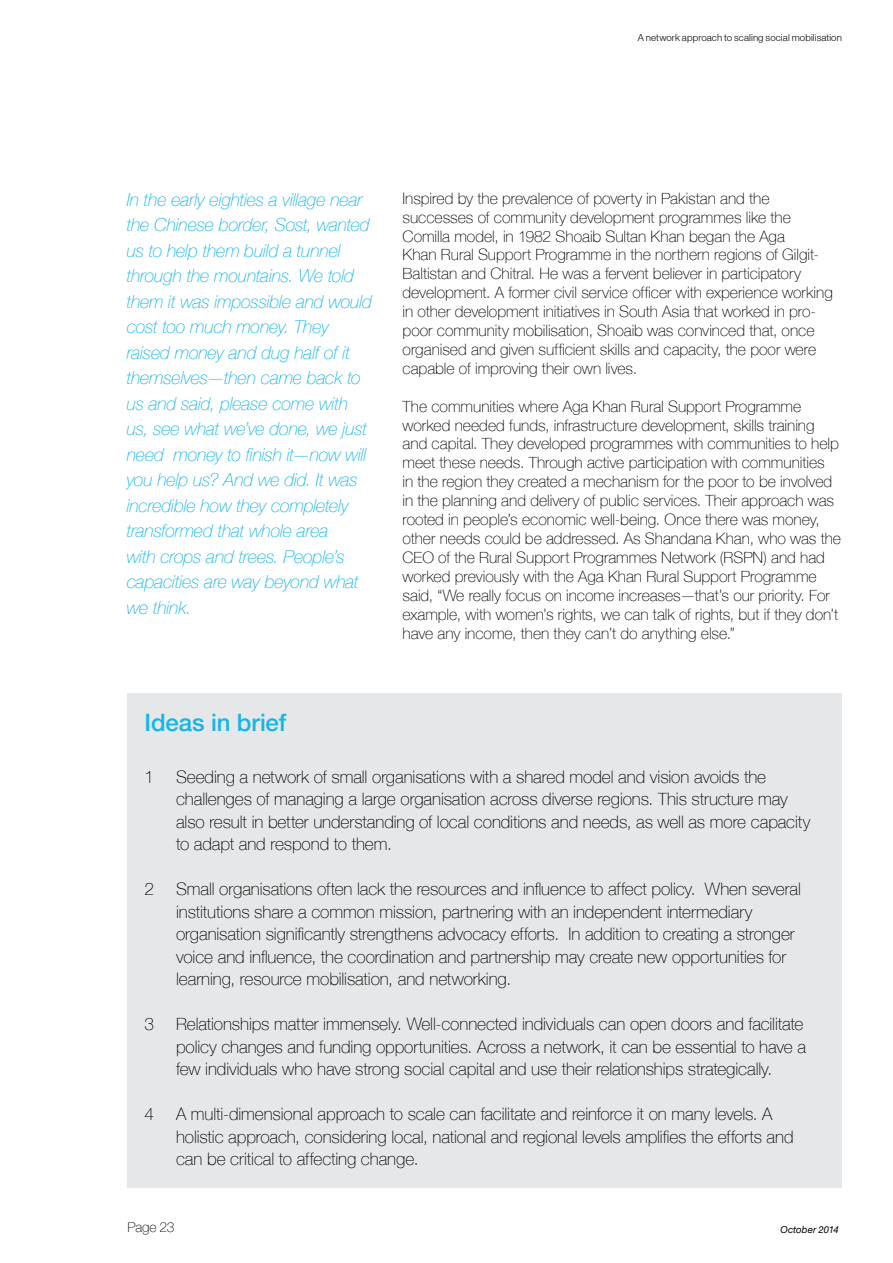
<style>
.page{position:relative;width:893px;height:1263px;background:#fff}
.page>*{position:absolute;margin:0;border:0;box-sizing:border-box;transform-origin:0 0}
.t1{font:500 24px "Helvetica Neue LT";letter-spacing:-.005em;color:#13b5ea}
.t2{font:italic 100 18px/25.5px "Helvetica Neue LT";letter-spacing:-.015em;color:#13b5ea}
.t3{font:100 17.25px/22.5px "Helvetica Neue LT";letter-spacing:-.005em;color:#000}
.t4{font:100 15.75px/18.9px "Helvetica Neue LT";color:#000}
.t5{font:100 13.8px "Helvetica Neue LT";letter-spacing:-.015em;color:#000}
.t6{font:300 9.6px "Helvetica Neue LT";letter-spacing:.01em;color:#000}
.t7{font:italic 9.6px "Helvetica Neue LT";letter-spacing:.005em;color:#000}
</style>
<div class="page">
<div style="left:128px;top:693px;width:714px;height:495px;background:#e6e7e8"></div>
<p class="t6" style="left:638px;top:32px;width:206px">A network approach to scaling social mobilisation</p>
<p class="t2" style="left:127px;top:186px;width:247px">In the early eighties a village near the Chinese border, Sost, wanted us to help them build a tunnel through the mountains. We told them it was impossible and would cost too much money. They raised money and dug half of it themselves—then came back to us and said, please come with us, see what we’ve done, we just need money to finish it—now will you help us? And we did. It was incredible how they completely transformed that whole area<br>with crops and trees. People’s capacities are way beyond what we think.</p>
<p class="t4" style="left:403px;top:189px;width:432px">Inspired by the prevalence of poverty in Pakistan and the successes of community development programmes like the Comilla model, in 1982 Shoaib Sultan Khan began the Aga<br>Khan Rural Support Programme in the northern regions of Gilgit-Baltistan and Chitral. He was a fervent believer in participatory development. A former civil service officer with experience working in other development initiatives in South Asia that worked in pro&shy;poor community mobilisation, Shoaib was convinced that, once organised and given sufficient skills and capacity, the poor were capable of improving their own lives.</p>
<p class="t4" style="left:403px;top:397px;width:440px">The communities where Aga Khan Rural Support Programme worked needed funds, infrastructure development, skills training and capital. They developed programmes with communities to help meet these needs. Through active participation with communities<br>in the region they created a mechanism for the poor to be involved in the planning and delivery of public services. Their approach was rooted in people’s economic well-being. Once there was money, other needs could be addressed. As Shandana Khan, who was the CEO of the Rural Support Programmes Network (RSPN) and had worked previously with the Aga Khan Rural Support Programme said, “We really focus on income increases—that’s our priority. For example, with women’s rights, we can talk of rights, but if they don’t have any income, then they can’t do anything else.”</p>
<h1 class="t1" style="left:145px;top:709px;width:143px">Ideas in brief</h1>
<p class="t3" style="left:145px;top:765px;width:11px">1</p>
<p class="t3" style="left:176px;top:765px;width:636px">Seeding a network of small organisations with a shared model and vision avoids the challenges of managing a large organisation across diverse regions. This structure may also result in better understanding of local conditions and needs, as well as more capacity to adapt and respond to them.</p>
<p class="t3" style="left:145px;top:878px;width:11px">2</p>
<p class="t3" style="left:176px;top:878px;width:626px">Small organisations often lack the resources and influence to affect policy. When several institutions share a common mission, partnering with an independent intermediary organisation significantly strengthens advocacy efforts. In addition to creating a stronger voice and influence, the coordination and partnership may create new opportunities for learning, resource mobilisation, and networking.</p>
<p class="t3" style="left:145px;top:1013px;width:11px">3</p>
<p class="t3" style="left:176px;top:1013px;width:631px">Relationships matter immensely. Well-connected individuals can open doors and facilitate policy changes and funding opportunities. Across a network, it can be essential to have a few individuals who have strong social capital and use their relationships strategically.</p>
<p class="t3" style="left:145px;top:1103px;width:11px">4</p>
<p class="t3" style="left:176px;top:1103px;width:619px">A multi-dimensional approach to scale can facilitate and reinforce it on many levels. A holistic approach, considering local, national and regional levels amplifies the efforts and can be critical to affecting change.</p>
<p class="t5" style="left:128px;top:1219px;width:48px">Page 23</p>
<p class="t7" style="left:780px;top:1224px;width:60px">October 2014</p>
</div>
